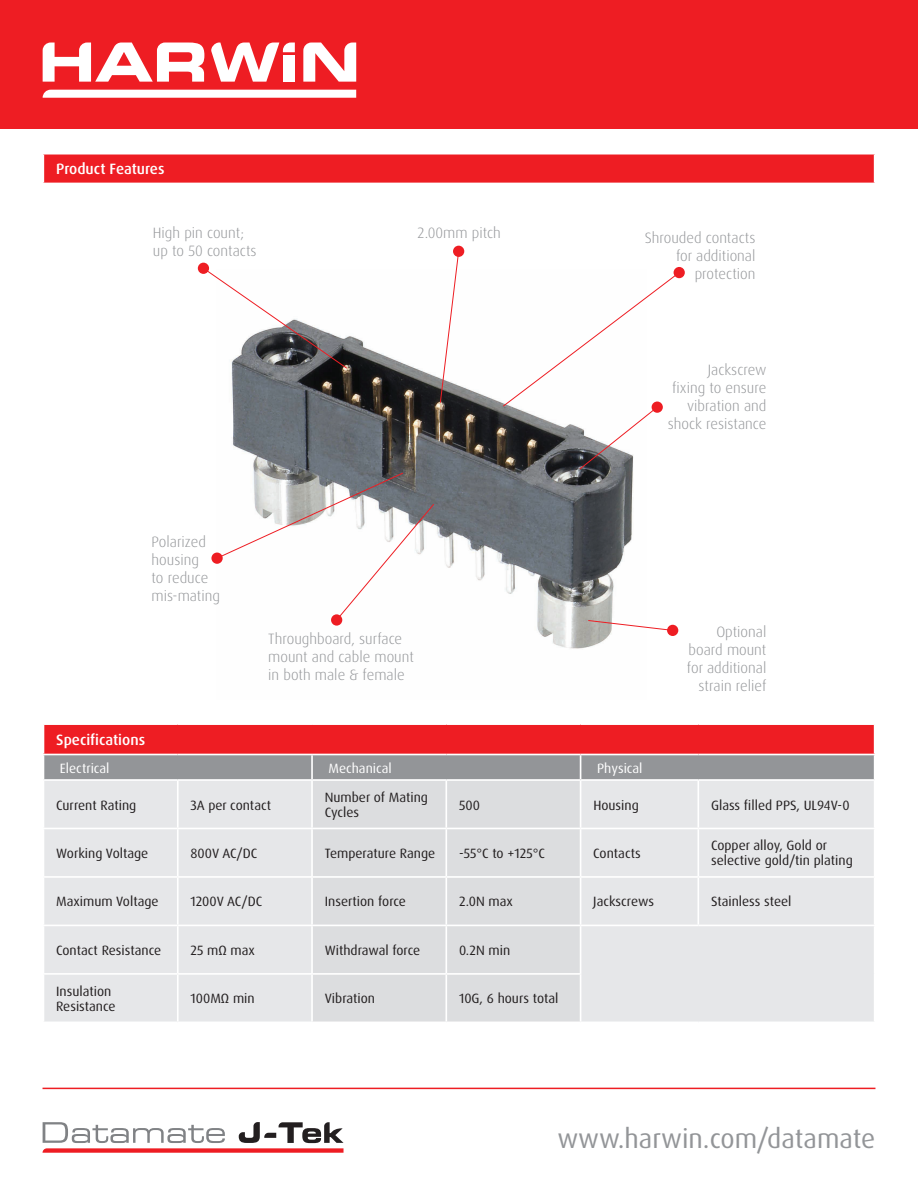
<style>
.page{position:relative;width:918px;height:1188px;background:#fff}
.page>*{position:absolute;margin:0;border:0;box-sizing:border-box;transform-origin:0 0}
.t1{font:27px "Dax OT";color:#939598}
.t2{font:300 15px/18px "Dax OT";color:#939598;text-align:right}
.t3{font:500 15px "Dax OT";color:#fff}
.t4{font:13.5px/15px "Dax OT";color:#231f20}
.t5{font:13.5px "Dax OT";color:#fff}
</style>
<div class="page">
<div style="left:0;top:0;width:918px;height:128px;background:#ee1d23"></div>
<svg style="left:43px;top:90px;width:313px;height:8px;background:#fef6f6"></svg>
<svg style="left:43px;top:43px;width:161px;height:39px"></svg>
<svg style="left:303px;top:43px;width:53px;height:39px"></svg>
<svg style="left:211px;top:43px;width:84px;height:39px"></svg>
<div style="left:283px;top:56px;width:12px;height:26px;background:#fff"></div>
<hr style="left:43px;top:1088px;width:832px;height:1px;background:#ee1d23">
<svg style="left:43px;top:1122px;width:301px;height:31px"></svg>
<div style="left:43px;top:154px;width:832px;height:29px;background:#ee1d23"></div>
<hr style="left:43px;top:153px;width:832px;height:2px;background:#fff">
<svg style="left:43px;top:155px;width:1px;height:28px"></svg>
<svg style="left:874px;top:155px;width:1px;height:28px"></svg>
<img style="left:231px;top:336px;width:402px;height:313px">
<div style="left:211px;top:553px;width:12px;height:11px;background:#ee1d23;border-radius:50%"></div>
<svg style="left:206px;top:268px;width:142px;height:101px"></svg>
<div style="left:198px;top:263px;width:11px;height:11px;background:#ee1d23;border-radius:50%"></div>
<svg style="left:587px;top:620px;width:87px;height:11px"></svg>
<div style="left:667px;top:625px;width:11px;height:11px;background:#ee1d23;border-radius:50%"></div>
<svg style="left:502px;top:276px;width:178px;height:194px"></svg>
<div style="left:673px;top:267px;width:12px;height:11px;background:#ee1d23;border-radius:50%"></div>
<svg style="left:439px;top:254px;width:20px;height:150px"></svg>
<div style="left:453px;top:246px;width:11px;height:11px;background:#ee1d23;border-radius:50%"></div>
<div style="left:44px;top:781px;width:830px;height:241px;background:#e6e7e9"></div>
<div style="left:313px;top:781px;width:267px;height:241px;background:#dcdddf"></div>
<svg style="left:43px;top:725px;width:832px;height:54px;background:#c6595d"></svg>
<hr style="left:177px;top:781px;width:2px;height:47px;background:#fff">
<hr style="left:311px;top:781px;width:2px;height:47px;background:#fff">
<hr style="left:445px;top:781px;width:2px;height:47px;background:#fff">
<hr style="left:580px;top:781px;width:1px;height:47px;background:#fff">
<hr style="left:697px;top:781px;width:2px;height:47px;background:#fff">
<hr style="left:43px;top:828px;width:135px;height:1px;background:#fff">
<hr style="left:178px;top:828px;width:134px;height:1px;background:#fff">
<hr style="left:177px;top:829px;width:2px;height:47px;background:#fff">
<hr style="left:312px;top:828px;width:134px;height:1px;background:#fff">
<hr style="left:311px;top:829px;width:2px;height:47px;background:#fff">
<hr style="left:446px;top:828px;width:135px;height:1px;background:#fff">
<hr style="left:445px;top:829px;width:2px;height:47px;background:#fff">
<hr style="left:581px;top:828px;width:117px;height:1px;background:#fff">
<hr style="left:580px;top:829px;width:1px;height:47px;background:#fff">
<hr style="left:698px;top:828px;width:177px;height:1px;background:#fff">
<hr style="left:697px;top:829px;width:2px;height:47px;background:#fff">
<hr style="left:43px;top:876px;width:135px;height:2px;background:#fff">
<hr style="left:178px;top:876px;width:134px;height:2px;background:#fff">
<hr style="left:177px;top:878px;width:2px;height:47px;background:#fff">
<hr style="left:312px;top:876px;width:134px;height:2px;background:#fff">
<hr style="left:311px;top:878px;width:2px;height:47px;background:#fff">
<hr style="left:446px;top:876px;width:135px;height:2px;background:#fff">
<hr style="left:445px;top:878px;width:2px;height:47px;background:#fff">
<hr style="left:581px;top:876px;width:117px;height:2px;background:#fff">
<hr style="left:580px;top:878px;width:1px;height:47px;background:#fff">
<hr style="left:698px;top:876px;width:177px;height:2px;background:#fff">
<hr style="left:697px;top:878px;width:2px;height:47px;background:#fff">
<hr style="left:43px;top:925px;width:135px;height:1px;background:#fff">
<hr style="left:178px;top:925px;width:134px;height:1px;background:#fff">
<hr style="left:177px;top:926px;width:2px;height:47px;background:#fff">
<hr style="left:312px;top:925px;width:134px;height:1px;background:#fff">
<hr style="left:311px;top:926px;width:2px;height:47px;background:#fff">
<hr style="left:446px;top:925px;width:135px;height:1px;background:#fff">
<hr style="left:445px;top:926px;width:2px;height:47px;background:#fff">
<hr style="left:581px;top:925px;width:117px;height:1px;background:#fff">
<hr style="left:580px;top:926px;width:1px;height:47px;background:#fff">
<hr style="left:698px;top:925px;width:177px;height:1px;background:#fff">
<hr style="left:43px;top:973px;width:135px;height:2px;background:#fff">
<hr style="left:178px;top:973px;width:134px;height:2px;background:#fff">
<hr style="left:177px;top:975px;width:2px;height:47px;background:#fff">
<hr style="left:312px;top:973px;width:134px;height:2px;background:#fff">
<hr style="left:311px;top:975px;width:2px;height:47px;background:#fff">
<hr style="left:446px;top:973px;width:135px;height:2px;background:#fff">
<hr style="left:445px;top:975px;width:2px;height:47px;background:#fff">
<hr style="left:580px;top:975px;width:1px;height:47px;background:#fff">
<svg style="left:216px;top:472px;width:219px;height:149px"></svg>
<div style="left:331px;top:614px;width:11px;height:12px;background:#ee1d23;border-radius:50%"></div>
<p class="t3" style="left:56px;top:160px;width:110px">Product Features</p>
<p class="t2" style="left:153px;top:224px;width:105px;text-align:left">High pin count; up to 50 contacts</p>
<p class="t2" style="left:417px;top:224px;width:85px">2.00mm pitch</p>
<p class="t2" style="left:152px;top:533px;width:70px;text-align:left">Polarized housing<br>to reduce mis-mating</p>
<p class="t2" style="left:268px;top:630px;width:147px;text-align:left">Throughboard, surface mount and cable mount in both male &amp; female</p>
<p class="t2" style="left:645px;top:228px;width:112px">Shrouded contacts for additional protection</p>
<p class="t2" style="left:668px;top:361px;width:100px">Jackscrew<br>fixing to ensure vibration and shock resistance</p>
<p class="t2" style="left:687px;top:623px;width:81px">Optional board mount for additional strain relief</p>
<p class="t3" style="left:56px;top:730px;width:90px">Specifications</p>
<p class="t5" style="left:60px;top:759px;width:51px">Electrical</p>
<p class="t5" style="left:329px;top:759px;width:65px">Mechanical</p>
<p class="t5" style="left:597px;top:759px;width:47px">Physical</p>
<p class="t4" style="left:56px;top:797px;width:82px">Current Rating</p>
<p class="t4" style="left:191px;top:797px;width:82px">3A per contact</p>
<p class="t4" style="left:325px;top:790px;width:105px">Number of Mating<br>Cycles</p>
<p class="t4" style="left:459px;top:797px;width:22px">500</p>
<p class="t4" style="left:593px;top:797px;width:47px">Housing</p>
<p class="t4" style="left:711px;top:797px;width:140px">Glass filled PPS, UL94V-0</p>
<p class="t4" style="left:56px;top:846px;width:94px">Working Voltage</p>
<p class="t4" style="left:191px;top:846px;width:68px">800V AC/DC</p>
<p class="t4" style="left:325px;top:846px;width:112px">Temperature Range</p>
<p class="t4" style="left:459px;top:846px;width:87px">-55°C to +125°C</p>
<p class="t4" style="left:593px;top:846px;width:49px">Contacts</p>
<p class="t4" style="left:711px;top:838px;width:143px">Copper alloy, Gold or selective gold/tin plating</p>
<p class="t4" style="left:56px;top:894px;width:104px">Maximum Voltage</p>
<p class="t4" style="left:190px;top:894px;width:73px">1200V AC/DC</p>
<p class="t4" style="left:325px;top:894px;width:83px">Insertion force</p>
<p class="t4" style="left:459px;top:894px;width:55px">2.0N max</p>
<p class="t4" style="left:593px;top:894px;width:62px">Jackscrews</p>
<p class="t4" style="left:711px;top:894px;width:82px">Stainless steel</p>
<p class="t4" style="left:56px;top:943px;width:106px">Contact Resistance</p>
<p class="t4" style="left:190px;top:943px;width:66px">25 mΩ max</p>
<p class="t4" style="left:325px;top:943px;width:97px">Withdrawal force</p>
<p class="t4" style="left:459px;top:943px;width:53px">0.2N min</p>
<p class="t4" style="left:56px;top:984px;width:61px">Insulation<br>Resistance</p>
<p class="t4" style="left:190px;top:991px;width:66px">100MΩ min</p>
<p class="t4" style="left:325px;top:991px;width:52px">Vibration</p>
<p class="t4" style="left:459px;top:991px;width:101px">10G, 6 hours total</p>
<h1 class="t1" style="left:557px;top:1122px;width:320px">www.harwin.com/datamate</h1>
</div>
